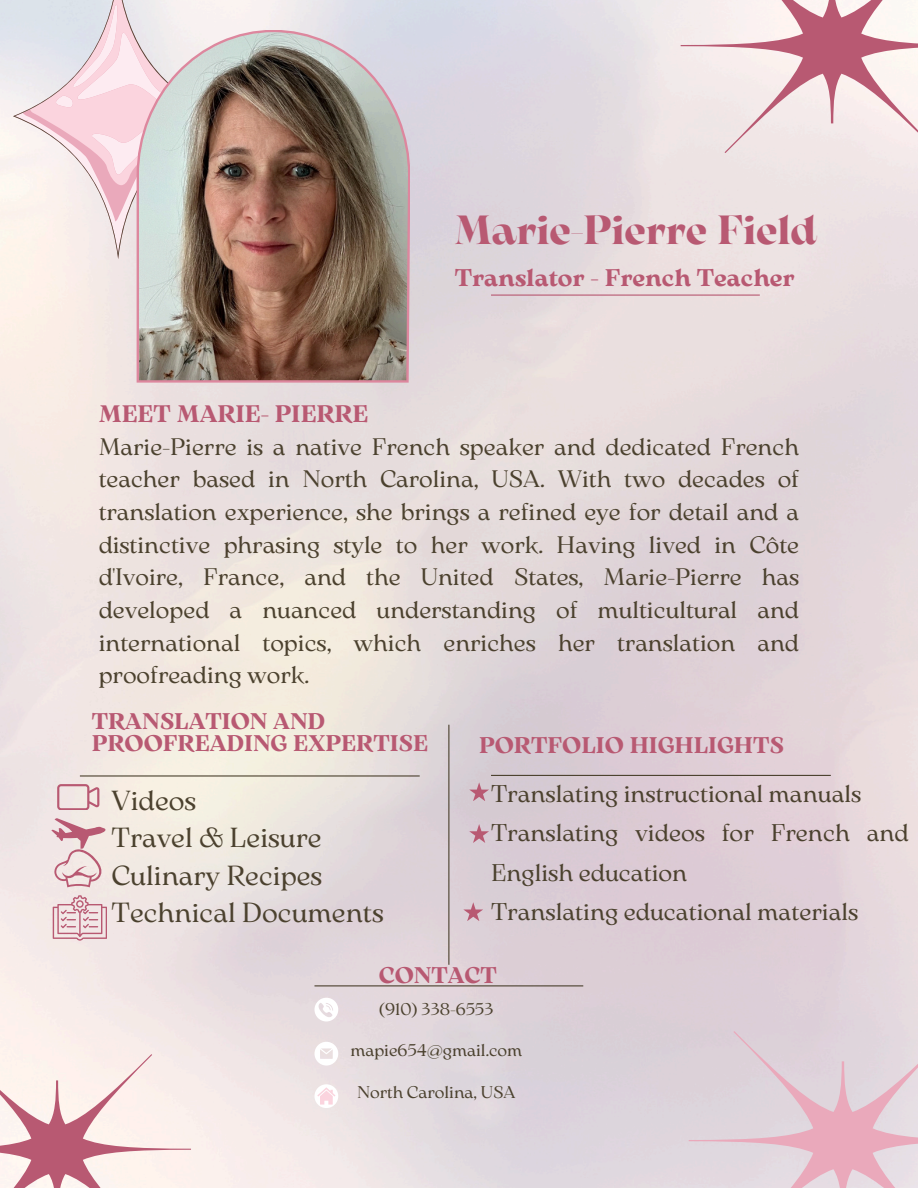
<style>
.page{position:relative;width:918px;height:1188px;background:#fff}
.page>*{position:absolute;margin:0;border:0;box-sizing:border-box;transform-origin:0 0}
.t1{font:700 40.65px "Arsenica";color:#b85972}
.t2{font:27.6px/37.3px "Arsenica Antiqua";color:#4b412e}
.t3{font:24px/39.3px "Arsenica Antiqua";color:#4b412e}
.t4{font:700 24px "Arsenica Antiqua";color:#b85972}
.t5{font:23.85px/32.7px "Arsenica Antiqua";color:#4b412e;text-align:justify}
.t6{font:700 23.85px "Arsenica Antiqua";color:#b85972}
.t7{font:700 22.5px/22.2px "Arsenica Antiqua";color:#b85972}
.t8{font:16.95px "Arsenica Antiqua";color:#4b412e}
</style>
<div class="page">
<svg style="left:681px;top:0;width:237px;height:153px"></svg>
<svg style="left:0;top:1054px;width:191px;height:134px;background:#edd1d2"></svg>
<hr style="left:80px;top:775px;width:340px;height:2px;background:#4b412e">
<svg style="left:314px;top:998px;width:24px;height:23px"></svg>
<svg style="left:315px;top:1042px;width:23px;height:23px"></svg>
<svg style="left:317px;top:1087px;width:18px;height:18px"></svg>
<hr style="left:314px;top:985px;width:269px;height:1px;background:#4b412e">
<hr style="left:491px;top:295px;width:269px;height:1px;background:#b85972">
<svg style="left:13px;top:0;width:209px;height:259px;background:#f1e2e5"></svg>
<img style="left:137px;top:30px;width:273px;height:353px">
<hr style="left:448px;top:725px;width:1px;height:240px;background:#4b412e">
<hr style="left:491px;top:775px;width:340px;height:1px;background:#4b412e">
<svg style="left:57px;top:784px;width:42px;height:26px"></svg>
<svg style="left:51px;top:818px;width:54px;height:69px;background:#e3c4c8"></svg>
<svg style="left:53px;top:895px;width:54px;height:45px;background:#e2c2c7"></svg>
<svg style="left:469px;top:782px;width:20px;height:19px"></svg>
<svg style="left:469px;top:824px;width:20px;height:19px"></svg>
<svg style="left:463px;top:902px;width:20px;height:19px"></svg>
<svg style="left:689px;top:1031px;width:229px;height:157px;background:#e1ccd6"></svg>
<h1 class="t1" style="left:455px;top:200px;width:363px">Marie-Pierre Field</h1>
<p class="t4" style="left:455px;top:259px;width:341px">Translator - French Teacher</p>
<p class="t6" style="left:99px;top:396px;width:271px">MEET MARIE- PIERRE</p>
<p class="t5" style="left:99px;top:429px;width:702px">Marie-Pierre is a native French speaker and dedicated French teacher based in North Carolina, USA. With two decades of translation experience, she brings a refined eye for detail and a distinctive phrasing style to her work. Having lived in Côte d'Ivoire, France, and the United States, Marie-Pierre has developed a nuanced understanding of multicultural and international topics, which enriches her translation and proofreading work.</p>
<p class="t7" style="left:92px;top:709px;width:338px">TRANSLATION AND<br>PROOFREADING EXPERTISE</p>
<p class="t2" style="left:112px;top:780px;width:274px">Videos<br>Travel &amp; Leisure<br>Culinary Recipes<br>Technical Documents</p>
<p class="t3" style="left:491px;top:772px;width:419px">Translating instructional manuals<br>Translating videos for French and<br>English education<br>Translating educational materials</p>
<p class="t7" style="left:479px;top:733px;width:306px">PORTFOLIO HIGHLIGHTS</p>
<p class="t7" style="left:379px;top:963px;width:119px">CONTACT</p>
<p class="t8" style="left:379px;top:996px;width:116px">(910) 338-6553</p>
<p class="t8" style="left:350px;top:1038px;width:173px">mapie654@gmail.com</p>
<p class="t8" style="left:357px;top:1080px;width:160px">North Carolina, USA</p>
</div>
